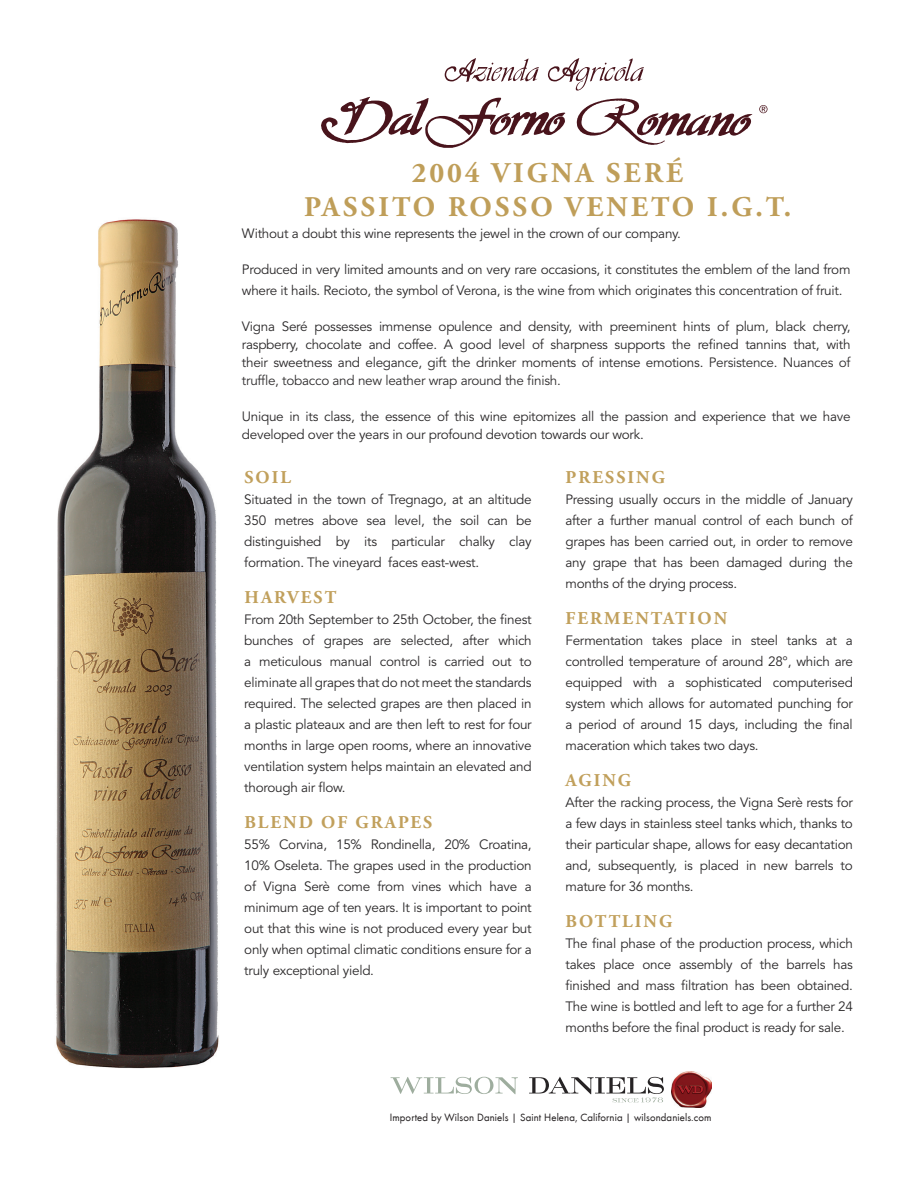
<style>
.page{position:relative;width:918px;height:1188px;background:#fff}
.page>*{position:absolute;margin:0;border:0;box-sizing:border-box;transform-origin:0 0}
.t1{font:700 28.5px/34.2px "Adobe Garamond Pro";letter-spacing:.115em;color:#bf9e59;text-align:center}
.t2{font:700 18px "Adobe Garamond Pro";letter-spacing:.115em;color:#c1a05c}
.t3{font:13.5px/21px "Avenir LT Std";letter-spacing:-.02em;color:#2b292a;text-align:justify}
.t4{font:10.95px "Futura Boo";letter-spacing:.01em;color:#231f20}
.s1{color:#312f30}
</style>
<div class="page">
<svg style="left:759px;top:105px;width:9px;height:8px"></svg>
<svg style="left:321px;top:58px;width:431px;height:90px"></svg>
<svg style="left:391px;top:1077px;width:127px;height:17px"></svg>
<img style="left:671px;top:1071px;width:40px;height:37px">
<svg style="left:529px;top:1077px;width:135px;height:25px"></svg>
<img style="left:56px;top:219px;width:163px;height:850px">
<h1 class="t1" style="left:304px;top:156px;width:488px">2004 VIGNA SERÉ<br>PASSITO ROSSO VENETO I.G.T.</h1>
<p class="t3" style="left:242px;top:223px;width:441px">Without a doubt this wine represents the jewel in the crown of our company.</p>
<p class="t3" style="left:242px;top:259px;width:610px">Produced in very limited amounts and on very rare occasions, it constitutes the emblem of the land from where it hails. Recioto, the symbol of Verona, is the wine from which originates this concentration of fruit.</p>
<p class="t3" style="left:242px;top:318px;width:610px;line-height:18px">Vigna Seré possesses immense opulence and density, with preeminent hints of plum, black cherry, raspberry, chocolate and coffee. A good level of sharpness supports the refined tannins that, with their sweetness and elegance, gift the drinker moments of intense emotions. <span class="s1">Persistence. Nuances of truffle, tobacco and new leather wrap around the finish.</span></p>
<p class="t3" style="left:242px;top:408px;width:610px;line-height:18px">Unique in its class, the essence of this wine epitomizes all the passion and experience that we have developed over the years in our profound devotion towards our work.</p>
<h2 class="t2" style="left:244px;top:467px;width:48px">SOIL</h2>
<p class="t3" style="left:244px;top:489px;width:289px">Situated in the town of Tregnago, at an altitude 350 metres above sea level, the soil can be distinguished by its particular chalky clay formation. The vineyard faces east-west.</p>
<h2 class="t2" style="left:244px;top:587px;width:93px">HARVEST</h2>
<p class="t3" style="left:244px;top:609px;width:289px">From 20th September to 25th October, the finest bunches of grapes are selected, after which a meticulous manual control is carried out to eliminate all grapes that do not meet the standards required. The selected grapes are then placed in a plastic plateaux and are then left to rest for four months in large open rooms, where an innovative ventilation system helps maintain an elevated and thorough air flow.</p>
<h2 class="t2" style="left:244px;top:812px;width:189px">BLEND OF GRAPES</h2>
<p class="t3" style="left:244px;top:834px;width:289px">55% Corvina, 15% Rondinella, 20% Croatina, 10% Oseleta. The grapes used in the production of Vigna Serè come from vines which have a minimum age of ten years. It is important to point out that this wine is not produced every year but only when optimal climatic conditions ensure for a truly exceptional yield.</p>
<h2 class="t2" style="left:566px;top:467px;width:101px">PRESSING</h2>
<p class="t3" style="left:565px;top:489px;width:289px">Pressing usually occurs in the middle of January after a further manual control of each bunch of grapes has been carried out, in order to remove any grape that has been damaged during the months of the drying process.</p>
<h2 class="t2" style="left:566px;top:608px;width:163px">FERMENTATION</h2>
<p class="t3" style="left:565px;top:630px;width:289px">Fermentation takes place in steel tanks at a controlled temperature of around 28°, which are equipped with a sophisticated computerised system which allows for automated punching for a period of around 15 days, including the final maceration which takes two days.</p>
<h2 class="t2" style="left:566px;top:770px;width:67px">AGING</h2>
<p class="t3" style="left:565px;top:792px;width:289px">After the racking process, the Vigna Serè rests for a few days in stainless steel tanks which, thanks to their particular shape, allows for easy decantation and, subsequently, is placed in new barrels to mature for 36 months.</p>
<h2 class="t2" style="left:566px;top:911px;width:108px">BOTTLING</h2>
<p class="t3" style="left:565px;top:933px;width:289px">The final phase of the production process, which takes place once assembly of the barrels has finished and mass filtration has been obtained.<br>The wine is bottled and left to age for a further 24 months before the final product is ready for sale.</p>
<p class="t4" style="left:390px;top:1111px;width:323px">Imported by Wilson Daniels | Saint Helena, California | wilsondaniels.com</p>
</div>
